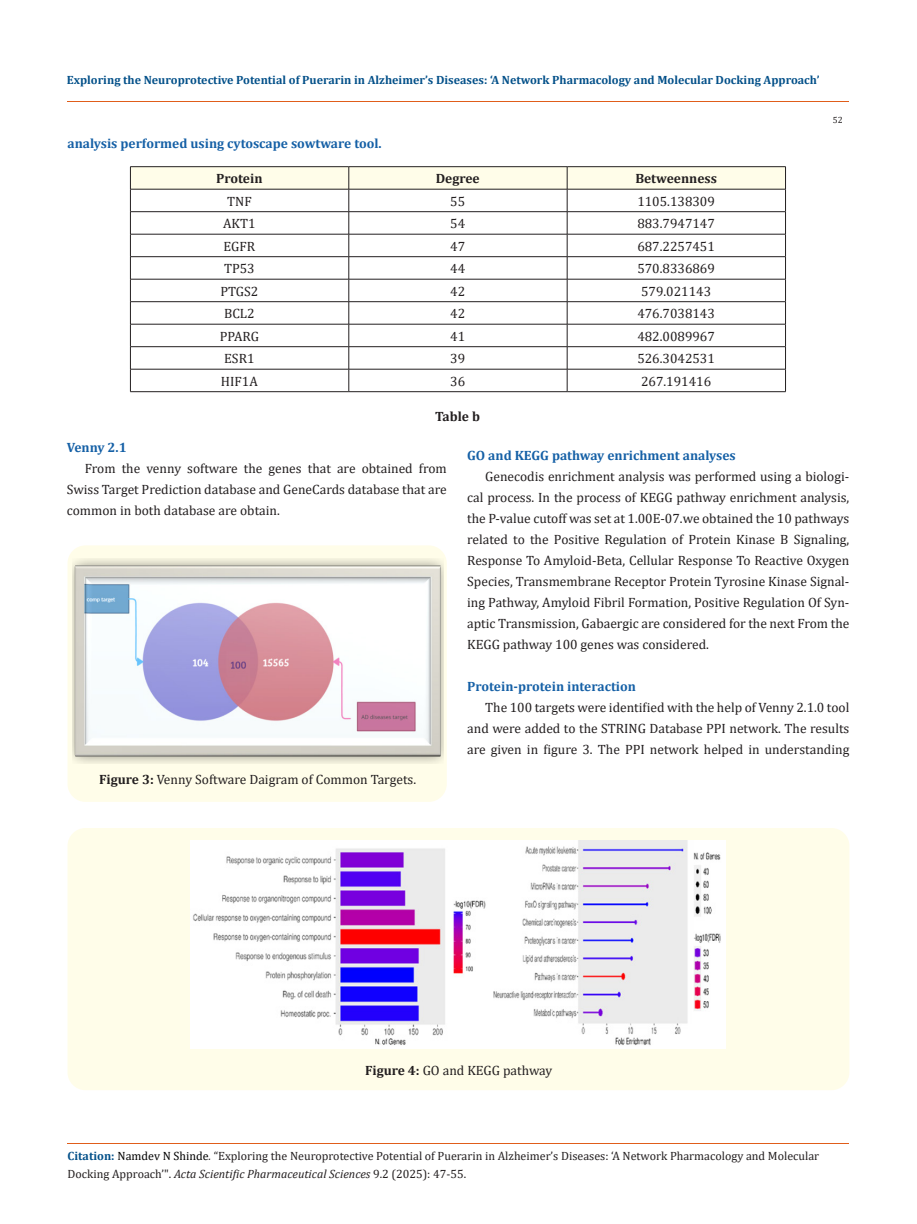
<style>
.page{position:relative;width:917px;height:1224px;background:#fff}
.page>*{position:absolute;margin:0;border:0;box-sizing:border-box;transform-origin:0 0}
.t1{font:13.5px/21px "Cambria";color:#231f20;text-align:justify}
.t2{font:700 13.5px "Cambria";color:#1560a6}
.t3{font:700 13.5px "Cambria";color:#231f20}
.t4{font:12px/18px "Cambria";color:#231f20}
.t5{font:700 12px "Cambria";color:#035089}
.t6{font:9px "Cambria";color:#231f20}
.s1{font-weight:700}
.s2{font-weight:700;color:#035089}
.s3{color:#000}
.s4{font-style:italic}
</style>
<div class="page">
<hr style="left:67px;top:102px;width:782px;height:1px;background:#e05d1a">
<hr style="left:130px;top:166px;width:219px;height:1px;background:#231f20">
<hr style="left:349px;top:166px;width:218px;height:1px;background:#231f20">
<hr style="left:567px;top:166px;width:218px;height:1px;background:#231f20">
<svg style="left:130px;top:167px;width:656px;height:225px"></svg>
<hr style="left:130px;top:391px;width:219px;height:1px;background:#231f20">
<hr style="left:349px;top:391px;width:218px;height:1px;background:#231f20">
<hr style="left:567px;top:391px;width:218px;height:1px;background:#231f20">
<div style="left:67px;top:545px;width:380px;height:257px;background:#fffde9;border-radius:18px"></div>
<img style="left:72px;top:559px;width:371px;height:204px">
<div style="left:67px;top:828px;width:782px;height:262px;background:#fffde9;border-radius:18px"></div>
<img style="left:190px;top:840px;width:536px;height:209px">
<hr style="left:67px;top:1144px;width:782px;height:1px;background:#e05d1a">
<p class="t5" style="left:67px;top:71px;width:754px">Exploring the Neuroprotective Potential of Puerarin in Alzheimer’s Diseases: ‘A Network Pharmacology and Molecular Docking Approach’</p>
<p class="t6" style="left:833px;top:115px;width:11px">52</p>
<p class="t2" style="left:67px;top:134px;width:316px">analysis performed using cytoscape sowtware tool.</p>
<p class="t3" style="left:216px;top:169px;width:48px">Protein</p>
<p class="t3" style="left:435px;top:169px;width:46px">Degree</p>
<p class="t3" style="left:635px;top:169px;width:83px">Betweenness</p>
<p class="t1" style="left:227px;top:191px;width:26px">TNF</p>
<p class="t1" style="left:450px;top:191px;width:16px">55</p>
<p class="t1" style="left:637px;top:191px;width:79px">1105.138309</p>
<p class="t1" style="left:223px;top:213px;width:34px">AKT1</p>
<p class="t1" style="left:450px;top:213px;width:16px">54</p>
<p class="t1" style="left:637px;top:213px;width:79px">883.7947147</p>
<p class="t1" style="left:223px;top:236px;width:33px">EGFR</p>
<p class="t1" style="left:450px;top:236px;width:16px">47</p>
<p class="t1" style="left:637px;top:236px;width:79px">687.2257451</p>
<p class="t1" style="left:224px;top:258px;width:32px">TP53</p>
<p class="t1" style="left:450px;top:258px;width:16px">44</p>
<p class="t1" style="left:637px;top:258px;width:79px">570.8336869</p>
<p class="t1" style="left:220px;top:281px;width:39px">PTGS2</p>
<p class="t1" style="left:450px;top:281px;width:16px">42</p>
<p class="t1" style="left:641px;top:281px;width:72px">579.021143</p>
<p class="t1" style="left:224px;top:303px;width:32px">BCL2</p>
<p class="t1" style="left:450px;top:303px;width:16px">42</p>
<p class="t1" style="left:637px;top:303px;width:79px">476.7038143</p>
<p class="t1" style="left:220px;top:326px;width:41px">PPARG</p>
<p class="t1" style="left:450px;top:326px;width:16px">41</p>
<p class="t1" style="left:637px;top:326px;width:79px">482.0089967</p>
<p class="t1" style="left:224px;top:348px;width:32px">ESR1</p>
<p class="t1" style="left:450px;top:348px;width:16px">39</p>
<p class="t1" style="left:637px;top:348px;width:79px">526.3042531</p>
<p class="t1" style="left:221px;top:371px;width:38px">HIF1A</p>
<p class="t1" style="left:450px;top:371px;width:16px">36</p>
<p class="t1" style="left:641px;top:371px;width:72px">267.191416</p>
<p class="t3" style="left:435px;top:407px;width:47px">Table b</p>
<p class="t2" style="left:67px;top:438px;width:61px">Venny 2.1</p>
<p class="t1" style="left:67px;top:458px;width:381px;text-indent:18px">From the venny software the genes that are obtained from Swiss Target Prediction database and GeneCards database that are common in both database are obtain.</p>
<p class="t2" style="left:467px;top:445px;width:270px">GO and KEGG pathway enrichment analyses</p>
<p class="t1" style="left:467px;top:465px;width:384px;text-indent:18px">Genecodis enrichment analysis was performed using a biologi&shy;cal process. In the process of KEGG pathway enrichment analysis, the P-value cutoff was set at 1.00E-07.we obtained the 10 pathways related to the Positive Regulation of Protein Kinase B Signaling, Response To Amyloid-Beta, Cellular Response To Reactive Oxygen Species, Transmembrane Receptor Protein Tyrosine Kinase Signal&shy;ing Pathway, Amyloid Fibril Formation, Positive Regulation Of Syn&shy;aptic Transmission, Gabaergic are considered for the next From the KEGG pathway 100 genes was considered.</p>
<p class="t2" style="left:467px;top:676px;width:170px">Protein-protein interaction</p>
<p class="t1" style="left:467px;top:696px;width:384px;text-indent:18px">The 100 targets were identified with the help of Venny 2.1.0 tool and were added to the STRING Database PPI network. The results are given in figure 3. The PPI network helped in understanding</p>
<p class="t1" style="left:99px;top:768px;width:318px"><span class="s1">Figure 3:</span> Venny Software Daigram of Common Targets.</p>
<p class="t1" style="left:365px;top:1060px;width:189px"><span class="s1">Figure 4:</span> GO and KEGG pathway</p>
<p class="t4" style="left:68px;top:1147px;width:753px"><span class="s2">Citation:</span> <span class="s3">Namdev N Shinde</span><span class="s4">.</span> “Exploring the Neuroprotective Potential of Puerarin in Alzheimer’s Diseases: ‘A Network Pharmacology and Molecular<br>Docking Approach’". <span class="s4">Acta Scientific Pharmaceutical Sciences</span> 9.2 (2025): 47-55.</p>
</div>
